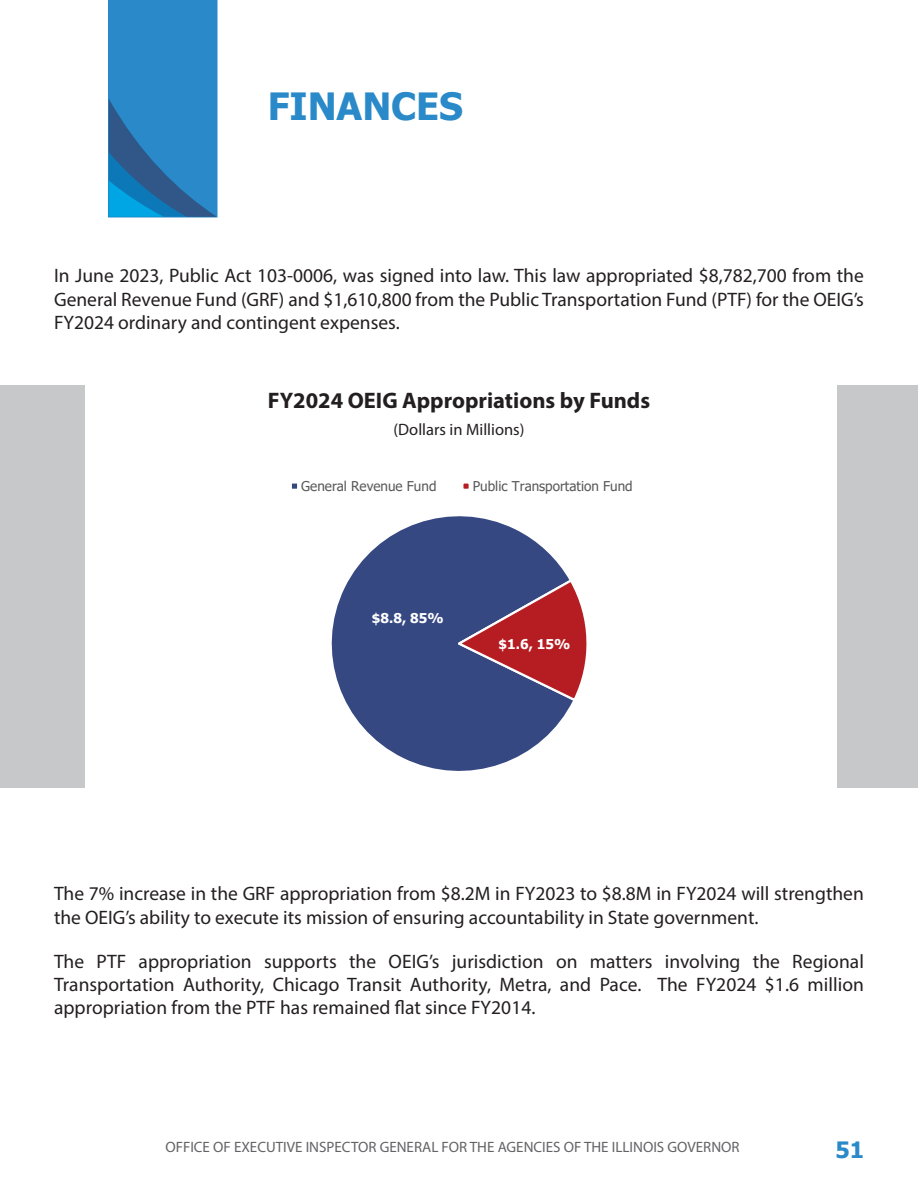
<style>
.page{position:relative;width:918px;height:1188px;background:#fff}
.page>*{position:absolute;margin:0;border:0;box-sizing:border-box;transform-origin:0 0}
.Title_1{font:700 37.5px "Tahoma";color:#2a89c8}
.Title_6_-_Chart_Title{font:700 22.5px "Myriad Pro";color:#231f20}
.t1{font:700 22.5px "Tahoma";color:#2a89c8}
.Paragraph_1{font:19.5px/23.4px "Myriad Pro";color:#231f20;text-align:justify}
.Title_6_-_Chart_Title-2{font:16.5px "Myriad Pro";color:#231f20}
.t2{font:15px "Myriad Pro";color:#636366}
.t3{font:13.5px "Tahoma";color:#595959}
.t4{font:700 13.5px "Tahoma";color:#fff}
</style>
<div class="page">
<div style="left:109px;top:1px;width:108px;height:216px;background:#2a89c8"></div>
<div style="left:108px;top:0;width:110px;height:218px;border:2px solid #2a89c8"></div>
<svg style="left:109px;top:99px;width:108px;height:118px"></svg>
<svg style="left:331px;top:516px;width:241px;height:255px"></svg>
<svg style="left:454px;top:578px;width:133px;height:125px;background:#804360"></svg>
<div style="left:290px;top:481px;width:9px;height:10px;background:#354882;border:2px solid #fff"></div>
<div style="left:461px;top:481px;width:10px;height:10px;background:#b61d22;border:2px solid #fff"></div>
<div style="left:837px;top:386px;width:81px;height:402px;background:#c7c8ca"></div>
<div style="left:0;top:386px;width:84px;height:402px;background:#c7c8ca"></div>
<p class="Title_1" style="left:268px;top:81px;width:197px">FINANCES</p>
<p class="Paragraph_1" style="left:54px;top:264px;width:812px">In June 2023, Public Act 103-0006, was signed into law. This law appropriated $8,782,700 from the General Revenue Fund (GRF) and $1,610,800 from the Public Transportation Fund (PTF) for the OEIG’s FY2024 ordinary and contingent expenses.</p>
<p class="Title_6_-_Chart_Title" style="left:268px;top:386px;width:384px">FY2024 OEIG Appropriations by Funds</p>
<p class="Title_6_-_Chart_Title-2" style="left:394px;top:420px;width:132px">(Dollars in Millions)</p>
<p class="t3" style="left:301px;top:477px;width:137px">General Revenue Fund</p>
<p class="t3" style="left:473px;top:477px;width:161px">Public Transportation Fund</p>
<p class="t4" style="left:372px;top:609px;width:73px">$8.8, 85%</p>
<p class="t4" style="left:499px;top:635px;width:73px">$1.6, 15%</p>
<p class="Paragraph_1" style="left:54px;top:882px;width:811px">The 7% increase in the GRF appropriation from $8.2M in FY2023 to $8.8M in FY2024 will strengthen the OEIG’s ability to execute its mission of ensuring accountability in State government.</p>
<p class="Paragraph_1" style="left:54px;top:949px;width:812px">The PTF appropriation supports the OEIG’s jurisdiction on matters involving the Regional Transportation Authority, Chicago Transit Authority, Metra, and Pace. The FY2024 $1.6 million appropriation from the PTF has remained flat since FY2014.</p>
<p class="t2" style="left:165px;top:1138px;width:576px">OFFICE OF EXECUTIVE INSPECTOR GENERAL FOR THE AGENCIES OF THE ILLINOIS GOVERNOR</p>
<p class="t1" style="left:835px;top:1134px;width:30px">51</p>
</div>
